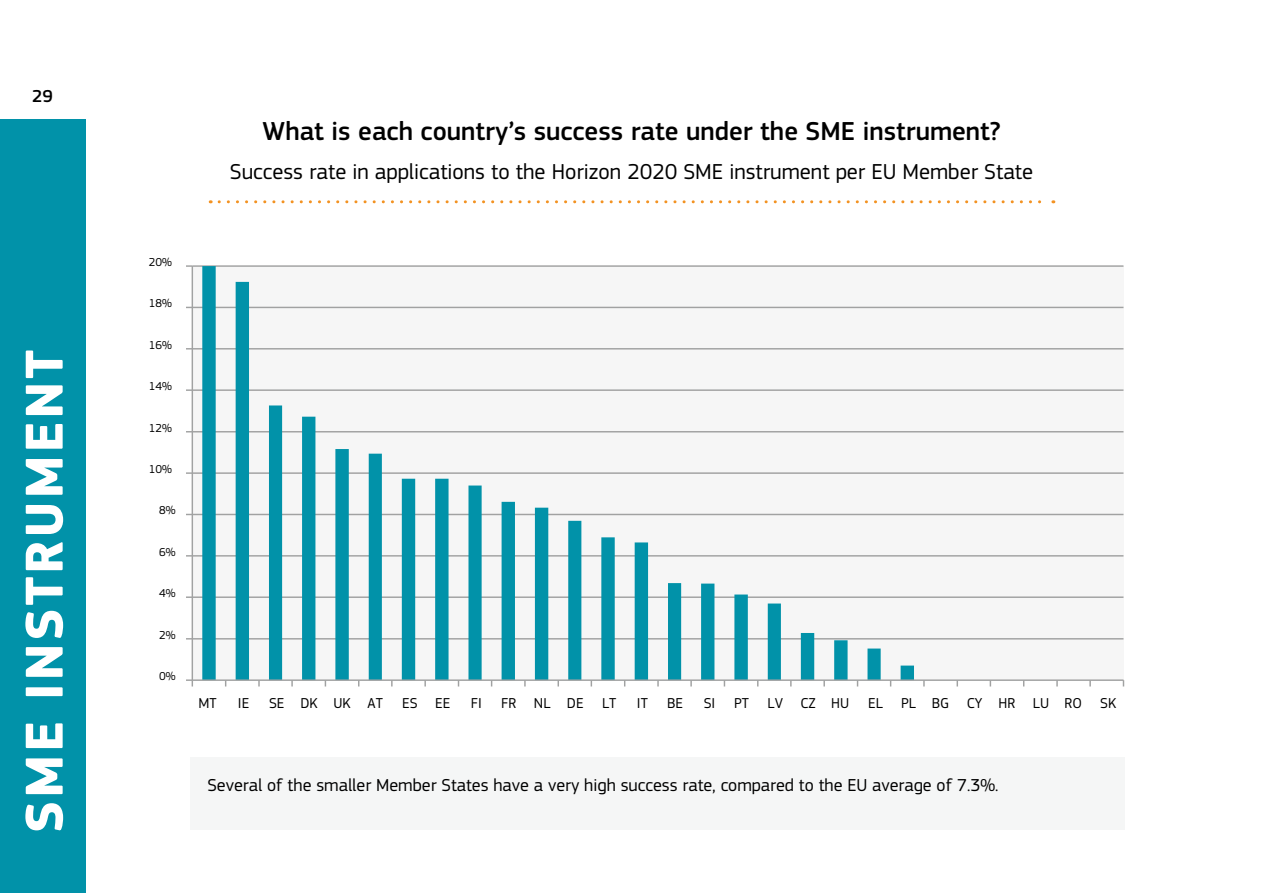
<style>
.page{position:relative;width:1263px;height:893px;background:#fff}
.page>*{position:absolute;margin:0;border:0;box-sizing:border-box;transform-origin:0 0}
.t1{font:700 55.5px "EC Square Sans Pro";letter-spacing:.05em;color:#fff}
.t2{font:500 27px "EC Square Sans Pro";color:#000}
.t3{font:22.5px "EC Square Sans Pro";color:#000}
.t4{font:18px "EC Square Sans Pro";color:#000}
.t5{font:500 18px "PF Square Sans Pro";color:#000}
.t6{font:15px "EC Square Sans Pro";color:#000}
.t7{font:12px "EC Square Sans Pro";color:#000}
</style>
<div class="page">
<div style="left:190px;top:757px;width:935px;height:72px;background:#f5f6f6"></div>
<div style="left:193px;top:266px;width:930px;height:414px;background:#f6f6f6"></div>
<hr style="left:192px;top:638px;width:931px;height:1px;background:#a1a2a2">
<hr style="left:192px;top:596px;width:931px;height:2px;background:#a1a2a2">
<hr style="left:192px;top:555px;width:931px;height:2px;background:#a1a2a2">
<hr style="left:192px;top:514px;width:931px;height:1px;background:#a1a2a2">
<hr style="left:192px;top:472px;width:931px;height:2px;background:#a1a2a2">
<hr style="left:192px;top:431px;width:931px;height:1px;background:#a1a2a2">
<hr style="left:192px;top:389px;width:931px;height:2px;background:#a1a2a2">
<hr style="left:192px;top:348px;width:931px;height:1px;background:#a1a2a2">
<hr style="left:192px;top:307px;width:931px;height:1px;background:#a1a2a2">
<hr style="left:192px;top:265px;width:931px;height:2px;background:#a1a2a2">
<svg style="left:202px;top:266px;width:712px;height:413px"></svg>
<hr style="left:192px;top:266px;width:1px;height:414px;background:#a1a2a2">
<svg style="left:186px;top:596px;width:6px;height:2px"></svg>
<svg style="left:186px;top:555px;width:6px;height:2px"></svg>
<svg style="left:186px;top:472px;width:6px;height:2px"></svg>
<svg style="left:186px;top:389px;width:6px;height:2px"></svg>
<svg style="left:186px;top:265px;width:6px;height:2px"></svg>
<hr style="left:192px;top:679px;width:931px;height:2px;background:#a1a2a2">
<svg style="left:186px;top:679px;width:7px;height:7px"></svg>
<div style="left:0;top:120px;width:85px;height:773px;background:#0192a9"></div>
<svg style="left:219px;top:200px;width:835px;height:3px"></svg>
<p class="t5" style="left:32px;top:86px;width:22px">29</p>
<h1 class="t1" style="left:11px;top:833px;width:485px;rotate:-90deg">SME instrument</h1>
<h1 class="t1" style="left:11px;top:798px;width:367px;rotate:-90deg">ECTION TITLE</h1>
<h2 class="t2" style="left:263px;top:115px;width:739px">What is each country’s success rate under the SME instrument?</h2>
<p class="t3" style="left:230px;top:159px;width:805px">Success rate in applications to the Horizon 2020 SME instrument per EU Member State</p>
<p class="t7" style="left:149px;top:255px;width:25px">20%</p>
<p class="t7" style="left:149px;top:296px;width:25px">18%</p>
<p class="t7" style="left:149px;top:338px;width:25px">16%</p>
<p class="t7" style="left:149px;top:379px;width:25px">14%</p>
<p class="t7" style="left:149px;top:421px;width:25px">12%</p>
<p class="t7" style="left:149px;top:462px;width:25px">10%</p>
<p class="t7" style="left:159px;top:503px;width:18px">8%</p>
<p class="t7" style="left:159px;top:545px;width:18px">6%</p>
<p class="t7" style="left:159px;top:586px;width:18px">4%</p>
<p class="t7" style="left:159px;top:628px;width:18px">2%</p>
<p class="t7" style="left:159px;top:669px;width:18px">0%</p>
<p class="t6" style="left:199px;top:694px;width:20px">MT</p>
<p class="t6" style="left:238px;top:694px;width:13px">IE</p>
<p class="t6" style="left:269px;top:694px;width:115px">SE DK UK AT</p>
<p class="t6" style="left:402px;top:694px;width:50px">ES EE</p>
<p class="t6" style="left:471px;top:694px;width:12px">FI</p>
<p class="t6" style="left:501px;top:694px;width:117px">FR NL DE LT</p>
<p class="t6" style="left:637px;top:694px;width:12px">IT</p>
<p class="t6" style="left:667px;top:694px;width:17px">BE</p>
<p class="t6" style="left:704px;top:694px;width:13px">SI</p>
<p class="t6" style="left:734px;top:694px;width:117px">PT LV CZ HU</p>
<p class="t6" style="left:868px;top:694px;width:250px">EL PL BG CY HR LU RO SK</p>
<p class="t4" style="left:207px;top:775px;width:792px">Several of the smaller Member States have a very high success rate, compared to the EU average of 7.3%.</p>
</div>
